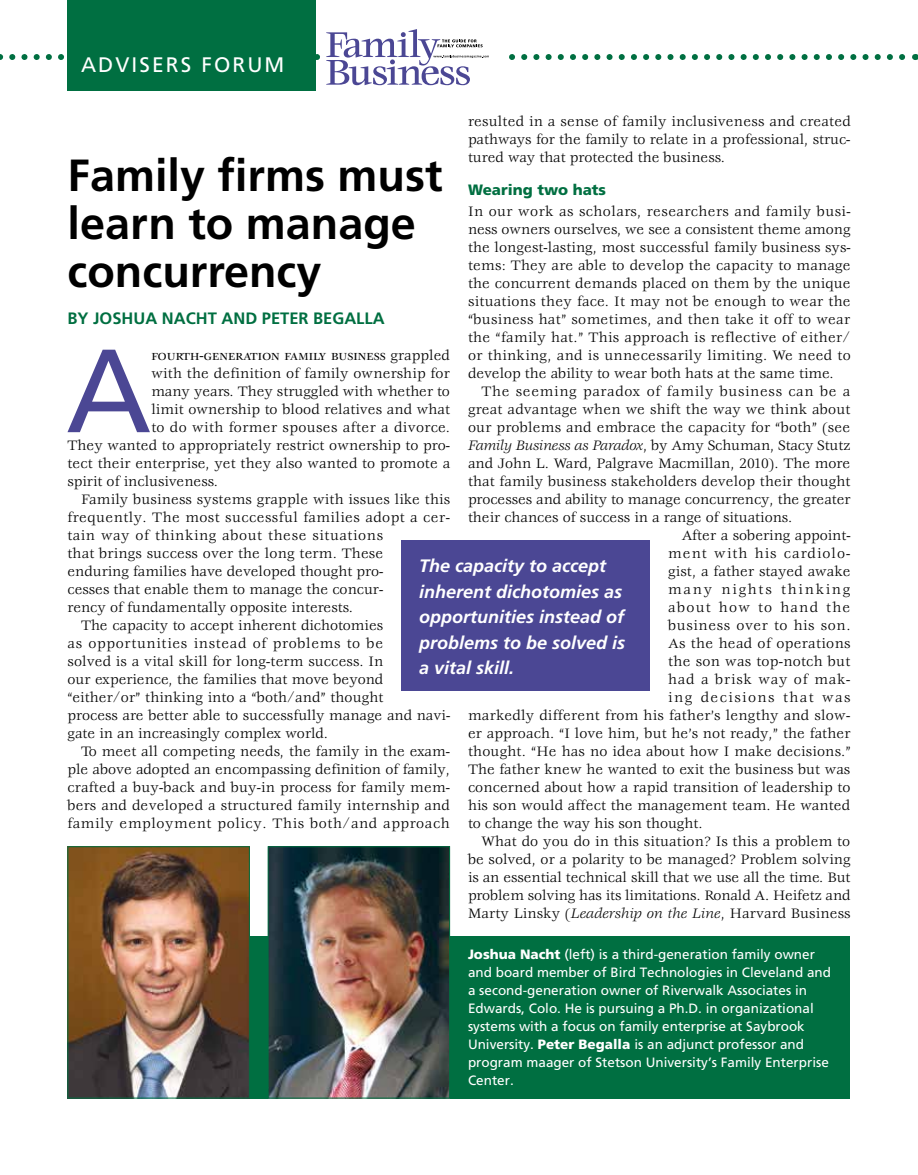
<style>
.page{position:relative;width:918px;height:1175px;background:#fff}
.page>*{position:absolute;margin:0;border:0;box-sizing:border-box;transform-origin:0 0}
.t1{font:118.2px "Frutiger";color:#4b4794}
.t2{font:700 45px/48px "Frutiger";color:#000}
.t3{font:21px "Frutiger";letter-spacing:.1em;color:#fff}
.t4{font:italic 700 18px/25.5px "Frutiger";color:#fff}
.t5{font:700 16.5px "Frutiger";color:#006f41}
.t6{font:15px/18px "Veljovic";letter-spacing:.005em;color:#000;text-align:justify}
.t7{font:15px "Veljovic";letter-spacing:.045em;color:#000}
.t8{font:15px "Veljovic";letter-spacing:.04em;color:#000}
.t9{font:15px "Veljovic";letter-spacing:.025em;color:#000}
.t10{font:15px "Veljovic";letter-spacing:.03em;color:#000}
.t11{font:15px "Veljovic";letter-spacing:.07em;color:#000}
.t12{font:15px "Veljovic";letter-spacing:.095em;color:#000}
.t13{font:15px "Veljovic";letter-spacing:.115em;color:#000}
.t14{font:15px "Veljovic";letter-spacing:.055em;color:#000}
.t15{font:15px "Veljovic";letter-spacing:.085em;color:#000}
.t16{font:900 15px "Frutiger";color:#006f41}
.t17{font:13.5px/18px "Frutiger";color:#fff}
.t18{font:500 11.25px "Veljovic";letter-spacing:.01em;color:#000}
.s1{font-style:italic}
.s2{font-weight:400;font-size:15px}
.s3{font-weight:900}
</style>
<div class="page">
<div style="left:68px;top:0;width:248px;height:90px;background:#006f41"></div>
<div style="left:68px;top:936px;width:782px;height:162px;background:#006f41"></div>
<img style="left:70px;top:848px;width:178px;height:248px">
<div style="left:68px;top:846px;width:182px;height:252px;border:1px solid #006f41"></div>
<div style="left:401px;top:540px;width:249px;height:150px;background:#4b4794"></div>
<img style="left:270px;top:848px;width:178px;height:248px">
<div style="left:268px;top:846px;width:182px;height:252px;border:1px solid #006f41"></div>
<svg style="left:0;top:29px;width:906px;height:56px"></svg>
<h3 class="t3" style="left:81px;top:52px;width:205px">ADVISERS FORUM</h3>
<p class="t6" style="left:468px;top:113px;width:384px">resulted in a sense of family inclusiveness and created pathways for the family to relate in a professional, struc&shy;tured way that protected the business.</p>
<p class="t16" style="left:468px;top:181px;width:140px">Wearing two hats</p>
<p class="t6" style="left:468px;top:203px;width:384px">In our work as scholars, researchers and family busi&shy;ness owners ourselves, we see a consistent theme among the longest-lasting, most successful family business sys&shy;tems: They are able to develop the capacity to manage the concurrent demands placed on them by the unique situations they face. It may not be enough to wear the “business hat” sometimes, and then take it off to wear the “family hat.” This approach is reflective of either/ or thinking, and is unnecessarily limiting. We need to develop the ability to wear both hats at the same time.</p>
<p class="t7" style="left:482px;top:383px;width:370px">The seeming paradox of family business can be a</p>
<p class="t6" style="left:468px;top:401px;width:384px">great advantage when we shift the way we think about</p>
<p class="t6" style="left:468px;top:419px;width:384px">our problems and embrace the capacity for “both” (see</p>
<p class="t6" style="left:468px;top:437px;width:384px"><span class="s1">Family Business as Paradox</span>, by Amy Schuman, Stacy Stutz</p>
<p class="t6" style="left:468px;top:455px;width:384px">and John L. Ward, Palgrave Macmillan, 2010). The more</p>
<p class="t6" style="left:468px;top:473px;width:384px">that family business stakeholders develop their thought</p>
<p class="t6" style="left:468px;top:491px;width:384px">processes and ability to manage concurrency, the greater</p>
<p class="t6" style="left:468px;top:509px;width:326px">their chances of success in a range of situations.</p>
<p class="t6" style="left:682px;top:527px;width:170px">After a sobering appoint-</p>
<p class="t11" style="left:668px;top:545px;width:184px">ment with his cardiolo-</p>
<p class="t6" style="left:668px;top:563px;width:184px">gist, a father stayed awake</p>
<p class="t13" style="left:668px;top:581px;width:184px">many nights thinking</p>
<p class="t15" style="left:668px;top:599px;width:184px">about how to hand the</p>
<p class="t7" style="left:668px;top:617px;width:184px">business over to his son.</p>
<p class="t9" style="left:668px;top:635px;width:184px">As the head of operations</p>
<p class="t6" style="left:668px;top:653px;width:184px">the son was top-notch but</p>
<p class="t14" style="left:668px;top:671px;width:184px">had a brisk way of mak-</p>
<p class="t12" style="left:668px;top:689px;width:184px">ing decisions that was</p>
<p class="t6" style="left:468px;top:707px;width:384px">markedly different from his father’s lengthy and slow-</p>
<p class="t6" style="left:468px;top:725px;width:384px">er approach. “I love him, but he’s not ready,” the father</p>
<p class="t6" style="left:468px;top:743px;width:384px">thought. “He has no idea about how I make decisions.”</p>
<p class="t6" style="left:468px;top:761px;width:384px">The father knew he wanted to exit the business but was</p>
<p class="t6" style="left:468px;top:779px;width:384px">concerned about how a rapid transition of leadership to</p>
<p class="t6" style="left:468px;top:797px;width:384px">his son would affect the management team. He wanted</p>
<p class="t6" style="left:468px;top:815px;width:236px">to change the way his son thought.</p>
<p class="t6" style="left:482px;top:833px;width:370px">What do you do in this situation? Is this a problem to</p>
<p class="t6" style="left:468px;top:851px;width:384px">be solved, or a polarity to be managed? Problem solving</p>
<p class="t6" style="left:468px;top:869px;width:384px">is an essential technical skill that we use all the time. But</p>
<p class="t6" style="left:468px;top:887px;width:384px">problem solving has its limitations. Ronald A. Heifetz and</p>
<p class="t6" style="left:468px;top:905px;width:384px">Marty Linsky (<span class="s1">Leadership on the Line</span>, Harvard Business</p>
<h2 class="t2" style="left:68px;top:150px;width:377px">Family firms must learn to manage concurrency</h2>
<p class="t5" style="left:68px;top:309px;width:319px">BY JOSHUA NACHT AND PETER BEGALLA</p>
<h1 class="t1" style="left:66px;top:321px;width:87px">A</h1>
<p class="t18" style="left:151px;top:350px;width:300px">FOURTH<span class="s2">-</span>GENERATION FAMILY BUSINESS <span class="s2">grappled</span></p>
<p class="t6" style="left:151px;top:365px;width:300px">with the definition of family ownership for</p>
<p class="t6" style="left:151px;top:383px;width:300px">many years. They struggled with whether to</p>
<p class="t6" style="left:151px;top:401px;width:300px">limit ownership to blood relatives and what</p>
<p class="t9" style="left:151px;top:419px;width:300px">to do with former spouses after a divorce.</p>
<p class="t6" style="left:68px;top:437px;width:384px">They wanted to appropriately restrict ownership to pro-</p>
<p class="t6" style="left:68px;top:455px;width:384px">tect their enterprise, yet they also wanted to promote a</p>
<p class="t6" style="left:68px;top:473px;width:152px">spirit of inclusiveness.</p>
<p class="t6" style="left:81px;top:491px;width:371px">Family business systems grapple with issues like this</p>
<p class="t10" style="left:68px;top:509px;width:384px">frequently. The most successful families adopt a cer-</p>
<p class="t8" style="left:68px;top:527px;width:317px">tain way of thinking about these situations</p>
<p class="t6" style="left:68px;top:545px;width:317px">that brings success over the long term. These</p>
<p class="t6" style="left:68px;top:563px;width:317px">enduring families have developed thought pro-</p>
<p class="t6" style="left:68px;top:581px;width:317px">cesses that enable them to manage the concur-</p>
<p class="t6" style="left:68px;top:599px;width:287px">rency of fundamentally opposite interests.</p>
<p class="t6" style="left:81px;top:617px;width:304px">The capacity to accept inherent dichotomies</p>
<p class="t7" style="left:68px;top:635px;width:317px">as opportunities instead of problems to be</p>
<p class="t6" style="left:68px;top:653px;width:317px">solved is a vital skill for long-term success. In</p>
<p class="t6" style="left:68px;top:671px;width:317px">our experience, the families that move beyond</p>
<p class="t6" style="left:68px;top:689px;width:317px">“either/or” thinking into a “both/and” thought</p>
<p class="t6" style="left:68px;top:707px;width:384px">process are better able to successfully manage and navi-</p>
<p class="t6" style="left:68px;top:725px;width:262px">gate in an increasingly complex world.</p>
<p class="t6" style="left:81px;top:743px;width:371px">To meet all competing needs, the family in the exam-</p>
<p class="t6" style="left:68px;top:761px;width:384px">ple above adopted an encompassing definition of family,</p>
<p class="t6" style="left:68px;top:779px;width:384px">crafted a buy-back and buy-in process for family mem-</p>
<p class="t6" style="left:68px;top:797px;width:384px">bers and developed a structured family internship and</p>
<p class="t8" style="left:68px;top:815px;width:384px">family employment policy. This both/and approach</p>
<p class="t4" style="left:419px;top:553px;width:208px">The capacity to accept inherent dichotomies as opportunities instead of problems to be solved is a vital skill.</p>
<p class="t17" style="left:468px;top:945px;width:365px"><span class="s3">Joshua Nacht</span> (left) is a third-generation family owner and board member of Bird Technologies in Cleveland and a second-generation owner of Riverwalk Associates in Edwards, Colo. He is pursuing a Ph.D. in organizational systems with a focus on family enterprise at Saybrook University. <span class="s3">Peter Begalla</span> is an adjunct professor and program maager of Stetson University’s Family Enterprise Center.</p>
</div>
